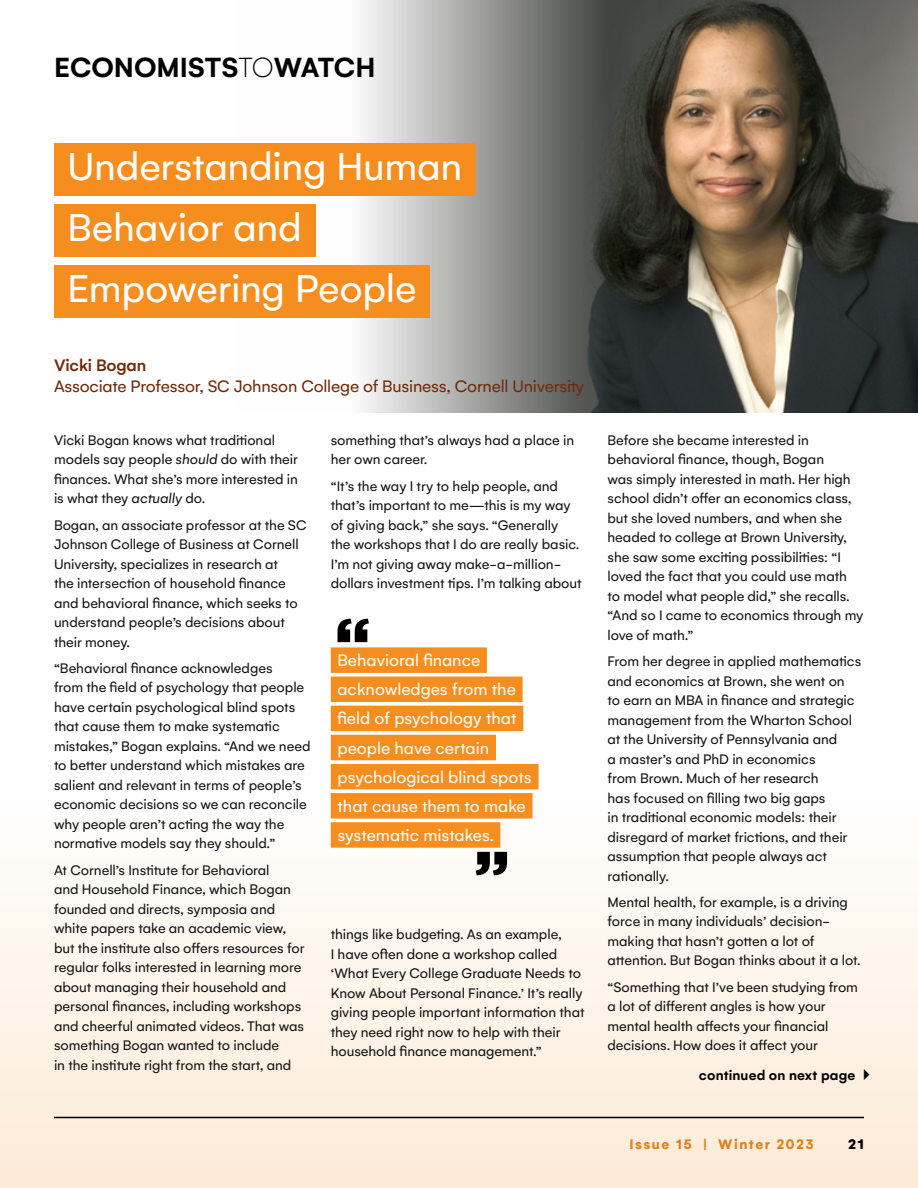
<style>
.page{position:relative;width:918px;height:1188px;background:#fff}
.page>*{position:absolute;margin:0;border:0;box-sizing:border-box;transform-origin:0 0}
.t1{font:42px/61.1px "Gelion";letter-spacing:-.005em;color:#fff}
.t2{font:600 30px "Gelion";color:#000}
.t3{font:18px/29.1px "Gelion";color:#fff}
.t4{font:18px "Gelion";letter-spacing:-.01em;color:#702b08}
.t5{font:500 18px "Gelion";letter-spacing:-.01em;color:#702b08}
.t6{font:15px/19.5px "Gelion";letter-spacing:-.005em;color:#141414}
.t7{font:600 15px "Gelion";letter-spacing:.01em;color:#000}
.t8{font:700 15px "Gelion";letter-spacing:.1em;color:#df811b}
.t9{font:900 15px "Gelion";color:#000}
.s1{font-weight:100}
.s2{font-style:italic}
</style>
<div class="page">
<div style="left:0;top:712px;width:918px;height:476px;background:linear-gradient(to bottom,#fff,#fbe9d6)"></div>
<img style="left:236px;top:0;width:682px;height:413px">
<div style="left:54px;top:143px;width:422px;height:52px;background:#f68e1f"></div>
<div style="left:54px;top:204px;width:261px;height:52px;background:#f68e1f"></div>
<div style="left:54px;top:265px;width:376px;height:52px;background:#f68e1f"></div>
<div style="left:331px;top:647px;width:156px;height:26px;background:#f68e1f"></div>
<div style="left:331px;top:677px;width:192px;height:25px;background:#f68e1f"></div>
<div style="left:331px;top:706px;width:192px;height:25px;background:#f68e1f"></div>
<div style="left:331px;top:735px;width:165px;height:25px;background:#f68e1f"></div>
<div style="left:331px;top:764px;width:208px;height:25px;background:#f68e1f"></div>
<div style="left:331px;top:793px;width:202px;height:26px;background:#f68e1f"></div>
<div style="left:331px;top:822px;width:169px;height:26px;background:#f68e1f"></div>
<svg style="left:338px;top:619px;width:31px;height:23px"></svg>
<svg style="left:476px;top:852px;width:35px;height:23px"></svg>
<hr style="left:54px;top:1117px;width:810px;height:1px;background:#000">
<svg style="left:864px;top:1069px;width:6px;height:11px"></svg>
<h2 class="t2" style="left:54px;top:48px;width:323px">ECONOMISTS<span class="s1">TO</span>WATCH</h2>
<h1 class="t1" style="left:68px;top:135px;width:396px">Understanding Human<br>Behavior and<br>Empowering People</h1>
<p class="t5" style="left:54px;top:354px;width:94px">Vicki Bogan</p>
<p class="t4" style="left:54px;top:375px;width:532px">Associate Professor, SC Johnson College of Business, Cornell University</p>
<p class="t6" style="left:54px;top:430px;width:246px">Vicki Bogan knows what traditional models say people <span class="s2">should</span> do with their finances. What she’s more interested in is what they <span class="s2">actually</span> do.</p>
<p class="t6" style="left:54px;top:515px;width:254px">Bogan, an associate professor at the SC Johnson College of Business at Cornell University, specializes in research at<br>the intersection of household finance and behavioral finance, which seeks to understand people’s decisions about their money.</p>
<p class="t6" style="left:54px;top:658px;width:258px">“Behavioral finance acknowledges<br>from the field of psychology that people have certain psychological blind spots that cause them to make systematic mistakes,” Bogan explains. “And we need to better understand which mistakes are salient and relevant in terms of people’s economic decisions so we can reconcile why people aren’t acting the way the normative models say they should.”</p>
<p class="t6" style="left:54px;top:860px;width:252px">At Cornell’s Institute for Behavioral<br>and Household Finance, which Bogan founded and directs, symposia and white papers take an academic view, but the institute also offers resources for regular folks interested in learning more about managing their household and personal finances, including workshops and cheerful animated videos. That was something Bogan wanted to include<br>in the institute right from the start, and</p>
<p class="t6" style="left:331px;top:430px;width:245px">something that’s always had a place in her own career.</p>
<p class="t6" style="left:331px;top:476px;width:252px">“It’s the way I try to help people, and that’s important to me—this is my way of giving back,” she says. “Generally the workshops that I do are really basic.<br>I’m not giving away make-a-million&shy;dollars investment tips. I’m talking about</p>
<p class="t3" style="left:338px;top:646px;width:196px">Behavioral finance acknowledges from the field of psychology that people have certain psychological blind spots that cause them to make systematic mistakes.</p>
<p class="t6" style="left:331px;top:924px;width:255px">things like budgeting. As an example,<br>I have often done a workshop called ‘What Every College Graduate Needs to Know About Personal Finance.’ It’s really giving people important information that they need right now to help with their household finance management.”</p>
<p class="t6" style="left:608px;top:430px;width:257px">Before she became interested in behavioral finance, though, Bogan<br>was simply interested in math. Her high school didn’t offer an economics class, but she loved numbers, and when she headed to college at Brown University, she saw some exciting possibilities: “I loved the fact that you could use math<br>to model what people did,” she recalls. “And so I came to economics through my love of math.”</p>
<p class="t6" style="left:608px;top:651px;width:255px">From her degree in applied mathematics and economics at Brown, she went on<br>to earn an MBA in finance and strategic management from the Wharton School at the University of Pennsylvania and<br>a master’s and PhD in economics<br>from Brown. Much of her research<br>has focused on filling two big gaps<br>in traditional economic models: their disregard of market frictions, and their assumption that people always act rationally.</p>
<p class="t6" style="left:608px;top:892px;width:254px">Mental health, for example, is a driving force in many individuals’ decision&shy;making that hasn’t gotten a lot of attention. But Bogan thinks about it a lot.</p>
<p class="t6" style="left:608px;top:977px;width:252px">“Something that I’ve been studying from a lot of different angles is how your mental health affects your financial decisions. How does it affect your</p>
<p class="t7" style="left:699px;top:1066px;width:158px">continued on next page</p>
<p class="t8" style="left:630px;top:1135px;width:186px">Issue 15 | Winter 2023</p>
<p class="t9" style="left:848px;top:1135px;width:17px">21</p>
</div>
